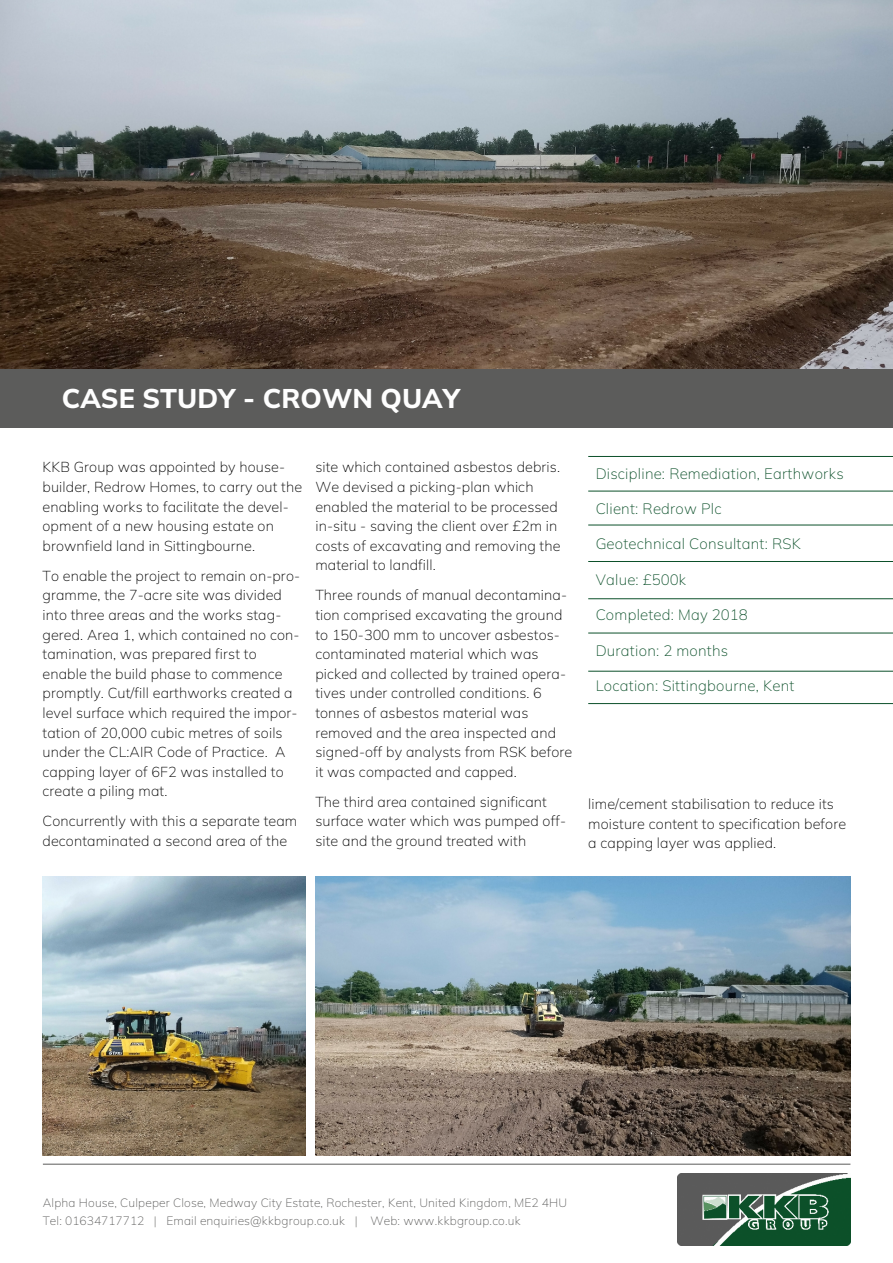
<style>
.page{position:relative;width:893px;height:1263px;background:#fff}
.page>*{position:absolute;margin:0;border:0;box-sizing:border-box;transform-origin:0 0}
.t1{font:800 27px "Mulish";color:#fefefe}
.t2{font:200 15px "Mulish";letter-spacing:.015em;color:#0c502a}
.t3{font:200 14.4px/19.6px "Mulish";letter-spacing:.01em;color:#000}
.t4{font:200 12px/17.9px "Mulish";letter-spacing:.015em;color:#5c5c5b}
</style>
<div class="page">
<img style="left:0;top:0;width:893px;height:369px">
<img style="left:315px;top:877px;width:535px;height:278px">
<hr style="left:588px;top:491px;width:305px;height:1px;background:#0c502a">
<hr style="left:588px;top:525px;width:305px;height:1px;background:#0c502a">
<hr style="left:588px;top:561px;width:305px;height:1px;background:#0c502a">
<hr style="left:588px;top:598px;width:305px;height:1px;background:#0c502a">
<hr style="left:588px;top:633px;width:305px;height:1px;background:#0c502a">
<hr style="left:588px;top:671px;width:305px;height:1px;background:#0c502a">
<hr style="left:588px;top:456px;width:305px;height:1px;background:#0c502a">
<img style="left:677px;top:1174px;width:173px;height:72px">
<hr style="left:43px;top:1164px;width:807px;height:1px;background:#5c5c5b">
<div style="left:0;top:369px;width:893px;height:59px;background:#5c5c5b"></div>
<hr style="left:588px;top:703px;width:305px;height:1px;background:#0c502a">
<img style="left:43px;top:877px;width:262px;height:278px">
<h1 class="t1" style="left:62px;top:381px;width:400px">CASE STUDY - CROWN QUAY</h1>
<p class="t3" style="left:43px;top:457px;width:261px">KKB Group was appointed by house&shy;builder, Redrow Homes, to carry out the enabling works to facilitate the devel&shy;opment of a new housing estate on brownfield land in Sittingbourne.</p>
<p class="t3" style="left:43px;top:566px;width:259px">To enable the project to remain on-pro&shy;gramme, the 7-acre site was divided into three areas and the works stag&shy;gered. Area 1, which contained no con&shy;tamination, was prepared first to enable the build phase to commence promptly. Cut/fill earthworks created a level surface which required the impor&shy;tation of 20,000 cubic metres of soils under the CL:AIR Code of Practice. A capping layer of 6F2 was installed to create a piling mat.</p>
<p class="t3" style="left:43px;top:811px;width:256px">Concurrently with this a separate team decontaminated a second area of the</p>
<p class="t3" style="left:315px;top:457px;width:247px">site which contained asbestos debris.<br>We devised a picking-plan which enabled the material to be processed in-situ - saving the client over £2m in costs of excavating and removing the material to landfill.</p>
<p class="t3" style="left:315px;top:585px;width:259px">Three rounds of manual decontamina&shy;tion comprised excavating the ground to 150-300 mm to uncover asbestos&shy;contaminated material which was picked and collected by trained opera&shy;tives under controlled conditions. 6 tonnes of asbestos material was removed and the area inspected and signed-off by analysts from RSK before it was compacted and capped.</p>
<p class="t3" style="left:315px;top:791px;width:252px">The third area contained significant surface water which was pumped off&shy;site and the ground treated with</p>
<p class="t2" style="left:596px;top:463px;width:250px">Discipline: Remediation, Earthworks</p>
<p class="t2" style="left:596px;top:499px;width:128px">Client: Redrow Plc</p>
<p class="t2" style="left:596px;top:534px;width:207px">Geotechnical Consultant: RSK</p>
<p class="t2" style="left:596px;top:570px;width:92px">Value: £500k</p>
<p class="t2" style="left:596px;top:605px;width:154px">Completed: May 2018</p>
<p class="t2" style="left:596px;top:640px;width:134px">Duration: 2 months</p>
<p class="t2" style="left:596px;top:676px;width:200px">Location: Sittingbourne, Kent</p>
<p class="t3" style="left:588px;top:794px;width:259px">lime/cement stabilisation to reduce its moisture content to specification before a capping layer was applied.</p>
<p class="t4" style="left:43px;top:1193px;width:526px">Alpha House, Culpeper Close, Medway City Estate, Rochester, Kent, United Kingdom, ME2 4HU<br>Tel: 01634717712 | Email enquiries@kkbgroup.co.uk | Web: www.kkbgroup.co.uk</p>
</div>
